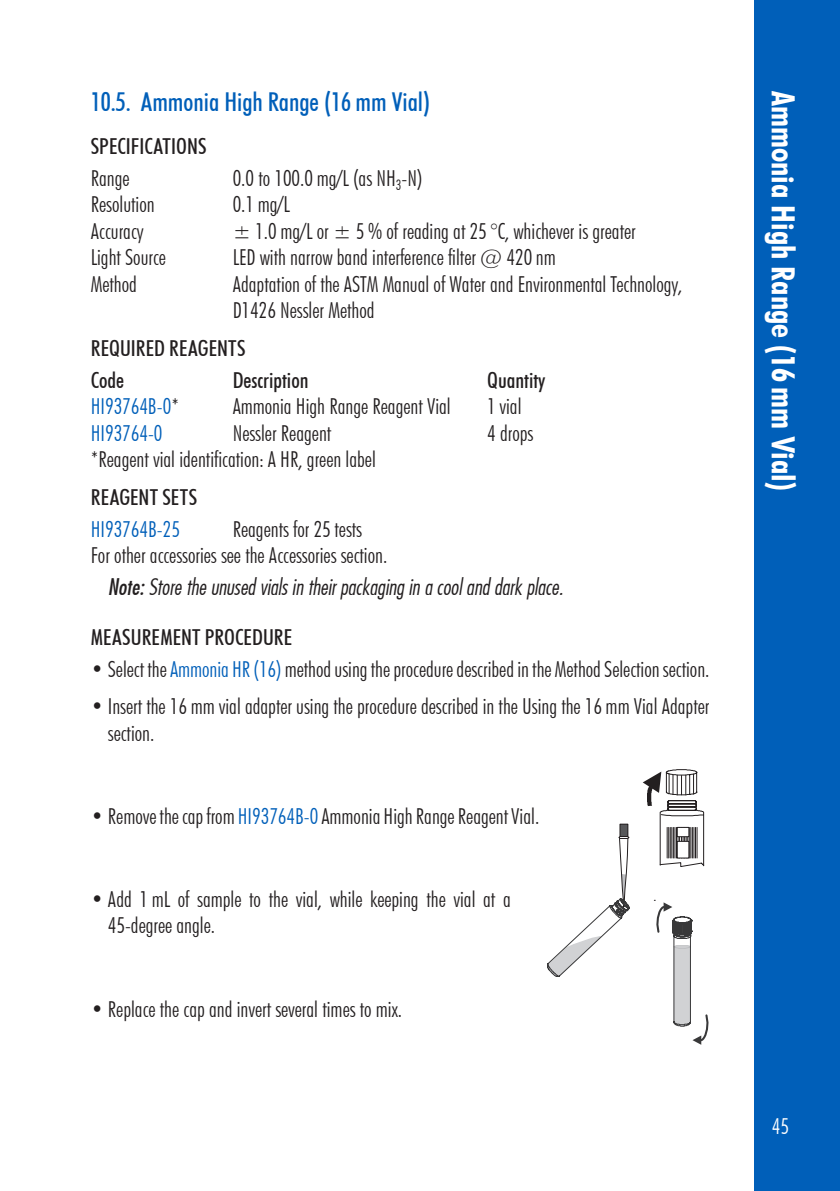
<style>
.page{position:relative;width:840px;height:1191px;background:#fff}
.page>*{position:absolute;margin:0;border:0;box-sizing:border-box;transform-origin:0 0}
.t1{font:700 condensed 32px "Futura BT";color:#fff}
.t2{font:500 condensed 26px "Futura BT";color:#005fb9}
.t3{font:300 condensed 22px/26.4px "Futura BT";color:#231f20}
.t4{font:500 condensed 22px/32px "Futura BT";color:#231f20}
.t5{font:22px "Futura Lt Cn BT Italic";color:#231f20}
.t6{font:300 condensed 22px "Futura BT";color:#005fb9}
.t7{font:300 condensed 22px "Futura BT";color:#fff}
.s1{color:#231f20}
.s2{font-family:"Futura Md Cn BT Italic"}
.s3{color:#005fb9}
</style>
<div class="page">
<div style="left:754px;top:0;width:85px;height:1191px;background:#005fb9"></div>
<svg style="left:643px;top:769px;width:60px;height:97px"></svg>
<div style="left:619px;top:824px;width:8px;height:12px;background:#57585a"></div>
<div style="left:619px;top:823px;width:9px;height:14px;border:1px solid #231f20"></div>
<svg style="left:547px;top:835px;width:82px;height:142px"></svg>
<svg style="left:654px;top:900px;width:54px;height:144px"></svg>
<p class="t2" style="left:91px;top:85px;width:341px">10.5. Ammonia High Range (16 mm Vial)</p>
<p class="t4" style="left:91px;top:130px;width:117px">SPECIFICATIONS</p>
<p class="t3" style="left:91px;top:165px;width:40px">Range</p>
<p class="t3" style="left:232px;top:165px;width:191px">0.0 to 100.0 mg/L (as NH<sub>3</sub>-N)</p>
<p class="t3" style="left:91px;top:191px;width:65px">Resolution</p>
<p class="t3" style="left:232px;top:191px;width:59px">0.1 mg/L</p>
<p class="t3" style="left:91px;top:218px;width:54px">Accuracy</p>
<p class="t3" style="left:232px;top:218px;width:404px">± 1.0 mg/L or ± 5 % of reading at 25 °C, whichever is greater</p>
<p class="t3" style="left:91px;top:244px;width:77px">Light Source</p>
<p class="t3" style="left:232px;top:244px;width:324px">LED with narrow band interference filter @ 420 nm</p>
<p class="t3" style="left:91px;top:270px;width:48px">Method</p>
<p class="t3" style="left:232px;top:270px;width:451px">Adaptation of the ASTM Manual of Water and Environmental Technology,<br>D1426 Nessler Method</p>
<p class="t4" style="left:91px;top:332px;width:156px">REQUIRED REAGENTS<br>Code</p>
<p class="t4" style="left:232px;top:364px;width:77px">Description</p>
<p class="t4" style="left:487px;top:364px;width:60px">Quantity</p>
<p class="t6" style="left:91px;top:393px;width:90px">HI93764B-0<span class="s1">*</span></p>
<p class="t3" style="left:232px;top:393px;width:219px">Ammonia High Range Reagent Vial</p>
<p class="t3" style="left:487px;top:393px;width:36px">1 vial</p>
<p class="t6" style="left:91px;top:419px;width:73px">HI93764-0</p>
<p class="t3" style="left:232px;top:419px;width:100px">Nessler Reagent</p>
<p class="t3" style="left:487px;top:419px;width:48px">4 drops</p>
<p class="t3" style="left:91px;top:446px;width:286px">*Reagent vial identification: A HR, green label</p>
<p class="t4" style="left:91px;top:481px;width:108px">REAGENT SETS</p>
<p class="t6" style="left:91px;top:516px;width:91px">HI93764B-25</p>
<p class="t3" style="left:91px;top:516px;width:298px;text-indent:142px">Reagents for 25 tests<br>For other accessories see the Accessories section.</p>
<p class="t5" style="left:108px;top:573px;width:457px"><span class="s2">Note:</span> Store the unused vials in their packaging in a cool and dark place.</p>
<p class="t4" style="left:91px;top:620px;width:203px">MEASUREMENT PROCEDURE</p>
<p class="t3" style="left:91px;top:655px;width:619px">• Select the <span class="s3">Ammonia HR (16)</span> method using the procedure described in the Method Selection section.</p>
<p class="t3" style="left:108px;top:693px;width:602px;text-indent:-17px">• Insert the 16 mm vial adapter using the procedure described in the Using the 16 mm Vial Adapter section.</p>
<p class="t3" style="left:91px;top:802px;width:449px">• Remove the cap from <span class="s3">HI93764B-0</span> Ammonia High Range ReagentVial.</p>
<p class="t3" style="left:108px;top:886px;width:404px;text-indent:-17px">• Add 1 mL of sample to the vial, while keeping the vial at a<br>45‑degree angle.</p>
<p class="t3" style="left:91px;top:995px;width:312px">• Replace the cap and invert several times to mix.</p>
<h1 class="t1" style="left:802px;top:91px;width:401px;rotate:90deg">Ammonia High Range (16 mm Vial)</h1>
<h1 class="t1" style="left:802px;top:91px;width:254px;rotate:90deg">Method Procedurs</h1>
<p class="t7" style="left:771px;top:1113px;width:19px">45</p>
</div>
